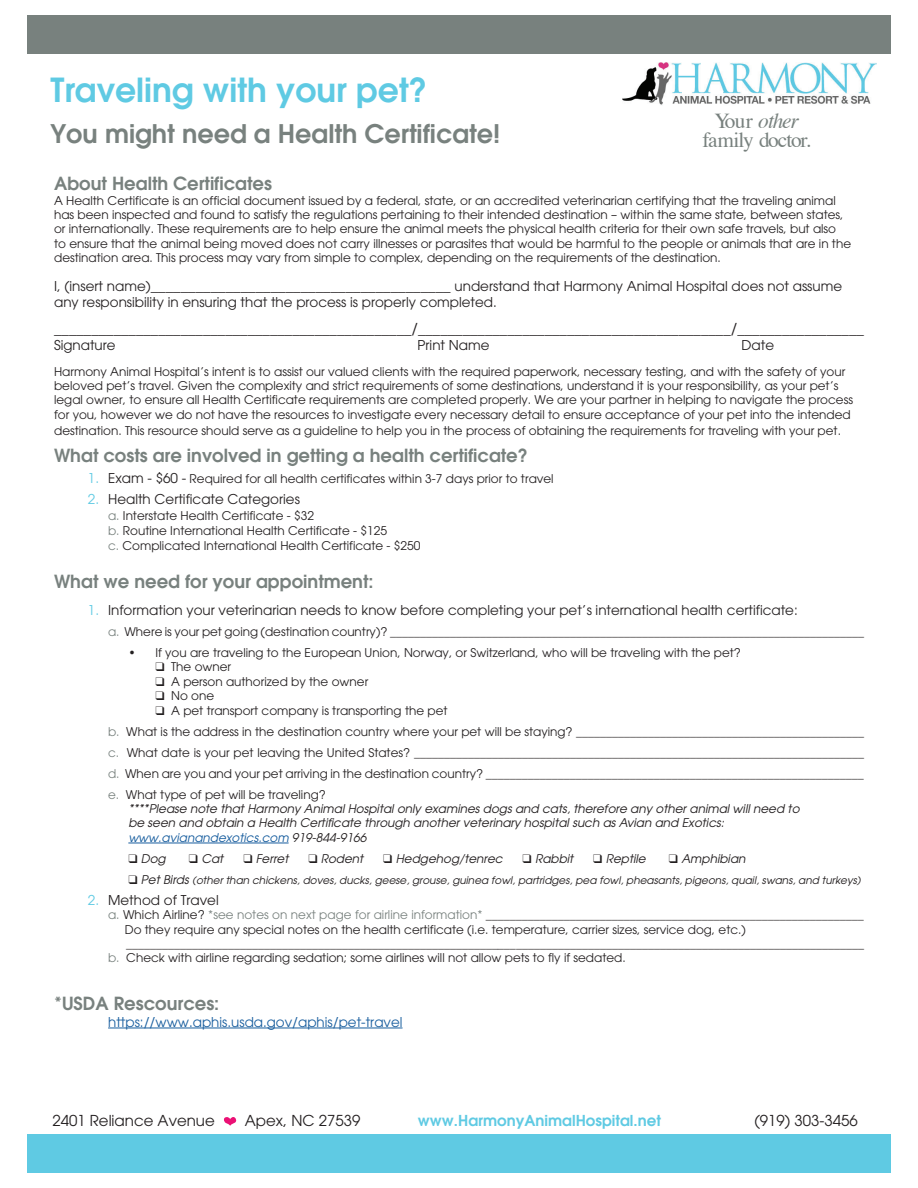
<style>
.page{position:relative;width:918px;height:1188px;background:#fff}
.page>*{position:absolute;margin:0;border:0;box-sizing:border-box;transform-origin:0 0}
.t1{font:600 33px "Avant Garde";color:#5fcae3}
.t2{font:600 25.5px "Avant Garde";color:#78817e}
.t3{font:21.3px/18.9px "Times";letter-spacing:-.05em;color:#78817e;text-align:center}
.t4{font:600 18px "Avant Garde";color:#78817e}
.t5{font:15px "Avant Garde";color:#231f20}
.t6{font:600 15px "Avant Garde";color:#5fcae3}
.t7{font:13.5px/16.2px "Avant Garde";color:#231f20}
.t8{font:13.5px "Avant Garde";color:#175d9e}
.t9{font:12px/14.4px "Avant Garde";color:#231f20}
.t10{font:italic 12px/14.4px "Avant Garde";color:#231f20}
.t11{font:italic 10.5px "Avant Garde";color:#231f20}
.s1{font-size:15px}
.s2{font-size:13.5px;color:#5fcae3}
.s3{font-size:13.5px}
.s4{color:#5fcae3}
.s5{color:#78817e}
.s6{color:#175d9e}
.s7{font-size:12px}
.s8{font-style:italic}
</style>
<div class="page">
<div style="left:27px;top:15px;width:864px;height:39px;background:#78817e"></div>
<div style="left:27px;top:1134px;width:864px;height:39px;background:#5fcae3"></div>
<hr style="left:128px;top:843px;width:161px;height:1px;background:#175d9e">
<hr style="left:108px;top:1028px;width:295px;height:1px;background:#175d9e">
<svg style="left:224px;top:1117px;width:12px;height:9px"></svg>
<img style="left:622px;top:63px;width:255px;height:42px">
<h1 class="t1" style="left:50px;top:69px;width:378px">Traveling with your pet?</h1>
<h2 class="t2" style="left:50px;top:117px;width:451px">You might need a Health Certificate!</h2>
<h3 class="t4" style="left:54px;top:172px;width:219px">About Health Certificates</h3>
<p class="t9" style="left:54px;top:193px;width:799px">A Health Certificate is an official document issued by a federal, state, or an accredited veterinarian certifying that the traveling animal has been inspected and found to satisfy the regulations pertaining to their intended destination – within the same state, between states, or internationally. These requirements are to help ensure the animal meets the physical health criteria for their own safe travels, but also<br>to ensure that the animal being moved does not carry illnesses or parasites that would be harmful to the people or animals that are in the destination area. This process may vary from simple to complex, depending on the requirements of the destination.</p>
<p class="t7" style="left:54px;top:278px;width:790px">I, (insert name)<span class="s1">________________________________________</span> understand that Harmony Animal Hospital does not assume any responsibility in ensuring that the process is properly completed.</p>
<p class="t5" style="left:54px;top:320px;width:811px">________________________________________________/__________________________________________/_________________</p>
<p class="t7" style="left:54px;top:337px;width:63px">Signature</p>
<p class="t7" style="left:418px;top:337px;width:73px">Print Name</p>
<p class="t7" style="left:742px;top:337px;width:34px">Date</p>
<p class="t9" style="left:54px;top:364px;width:800px">Harmony Animal Hospital’s intent is to assist our valued clients with the required paperwork, necessary testing, and with the safety of your beloved pet’s travel. Given the complexity and strict requirements of some destinations, understand it is your responsibility, as your pet’s legal owner, to ensure all Health Certificate requirements are completed properly. We are your partner in helping to navigate the process for you, however we do not have the resources to investigate every necessary detail to ensure acceptance of your pet into the intended</p>
<p class="t9" style="left:54px;top:423px;width:788px">destination. This resource should serve as a guideline to help you in the process of obtaining the requirements for traveling with your pet.</p>
<h3 class="t4" style="left:54px;top:444px;width:475px">What costs are involved in getting a health certificate?</h3>
<p class="t9" style="left:88px;top:471px;width:467px"><span class="s2">1.</span> <span class="s3">Exam - $60 -</span> Required for all health certificates within 3-7 days prior to travel</p>
<p class="t7" style="left:88px;top:491px;width:214px"><span class="s4">2.</span> Health Certificate Categories</p>
<p class="t9" style="left:108px;top:508px;width:314px;line-height:15px"><span class="s5">a.</span> Interstate Health Certificate - $32<br><span class="s5">b.</span> Routine International Health Certificate - $125<br><span class="s5">c.</span> Complicated International Health Certificate - $250</p>
<h3 class="t4" style="left:54px;top:570px;width:321px">What we need for your appointment:</h3>
<p class="t7" style="left:88px;top:602px;width:711px"><span class="s4">1.</span> Information your veterinarian needs to know before completing your pet’s international health certificate:</p>
<p class="t9" style="left:108px;top:624px;width:757px"><span class="s5">a.</span> Where is your pet going (destination country)? _______________________________________________________________________________</p>
<p class="t9" style="left:128px;top:645px;width:614px">• If you are traveling to the European Union, Norway, or Switzerland, who will be traveling with the pet?</p>
<p class="t9" style="left:155px;top:660px;width:77px">❑ The owner</p>
<p class="t9" style="left:155px;top:674px;width:214px">❑ A person authorized by the owner</p>
<p class="t9" style="left:155px;top:689px;width:60px">❑ No one</p>
<p class="t9" style="left:108px;top:700px;width:757px;line-height:21px;text-indent:47px">❑ A pet transport company is transporting the pet<br><span class="s5">b.</span> What is the address in the destination country where your pet will be staying? ________________________________________________ <span class="s5">c.</span> What date is your pet leaving the United States? ___________________________________________________________________________ <span class="s5">d.</span> When are you and your pet arriving in the destination country? _______________________________________________________________ <span class="s5">e.</span> What type of pet will be traveling?</p>
<p class="t10" style="left:128px;top:801px;width:673px">****Please note that Harmony Animal Hospital only examines dogs and cats, therefore any other animal will need to be seen and obtain a Health Certificate through another veterinary hospital such as Avian and Exotics: <span class="s6">www.avianandexotics.com</span> 919-844-9166</p>
<p class="t10" style="left:128px;top:851px;width:39px">❑ Dog</p>
<p class="t10" style="left:189px;top:851px;width:36px">❑ Cat</p>
<p class="t10" style="left:243px;top:851px;width:47px">❑ Ferret</p>
<p class="t10" style="left:308px;top:851px;width:56px">❑ Rodent</p>
<p class="t10" style="left:383px;top:851px;width:121px">❑ Hedgehog/tenrec</p>
<p class="t10" style="left:523px;top:851px;width:52px">❑ Rabbit</p>
<p class="t10" style="left:593px;top:851px;width:54px">❑ Reptile</p>
<p class="t10" style="left:669px;top:851px;width:78px">❑ Amphibian</p>
<p class="t11" style="left:128px;top:873px;width:734px">❑ <span class="s7">Pet Birds</span> (other than chickens, doves, ducks, geese, grouse, guinea fowl, partridges, pea fowl, pheasants, pigeons, quail, swans, and turkeys)</p>
<p class="t7" style="left:88px;top:892px;width:132px"><span class="s4">2.</span> Method of Travel</p>
<p class="t9" style="left:108px;top:908px;width:757px"><span class="s5">a.</span> Which Airline? <span class="s5">*see notes on next page for airline information*</span> _______________________________________________________________</p>
<p class="t9" style="left:125px;top:922px;width:623px">Do they require any special notes on the health certificate (i.e. temperature, carrier sizes, service dog, etc.)</p>
<p class="t9" style="left:126px;top:936px;width:739px">___________________________________________________________________________________________________________________________</p>
<p class="t9" style="left:108px;top:951px;width:519px"><span class="s5">b.</span> Check with airline regarding sedation; some airlines will not allow pets to fly if sedated.</p>
<h3 class="t4" style="left:54px;top:992px;width:167px">*USDA Rescources:</h3>
<p class="t8" style="left:108px;top:1014px;width:296px">https://www.aphis.usda.gov/aphis/pet-travel</p>
<h3 class="t3" style="left:703px;top:109px;width:110px">Your <span class="s8">other </span>family doctor.</h3>
<p class="t5" style="left:52px;top:1111px;width:164px">2401 Reliance Avenue</p>
<p class="t5" style="left:245px;top:1111px;width:117px">Apex, NC 27539</p>
<p class="t6" style="left:418px;top:1110px;width:244px">www.HarmonyAnimalHospital.net</p>
<p class="t5" style="left:754px;top:1111px;width:105px">(919) 303-3456</p>
</div>
